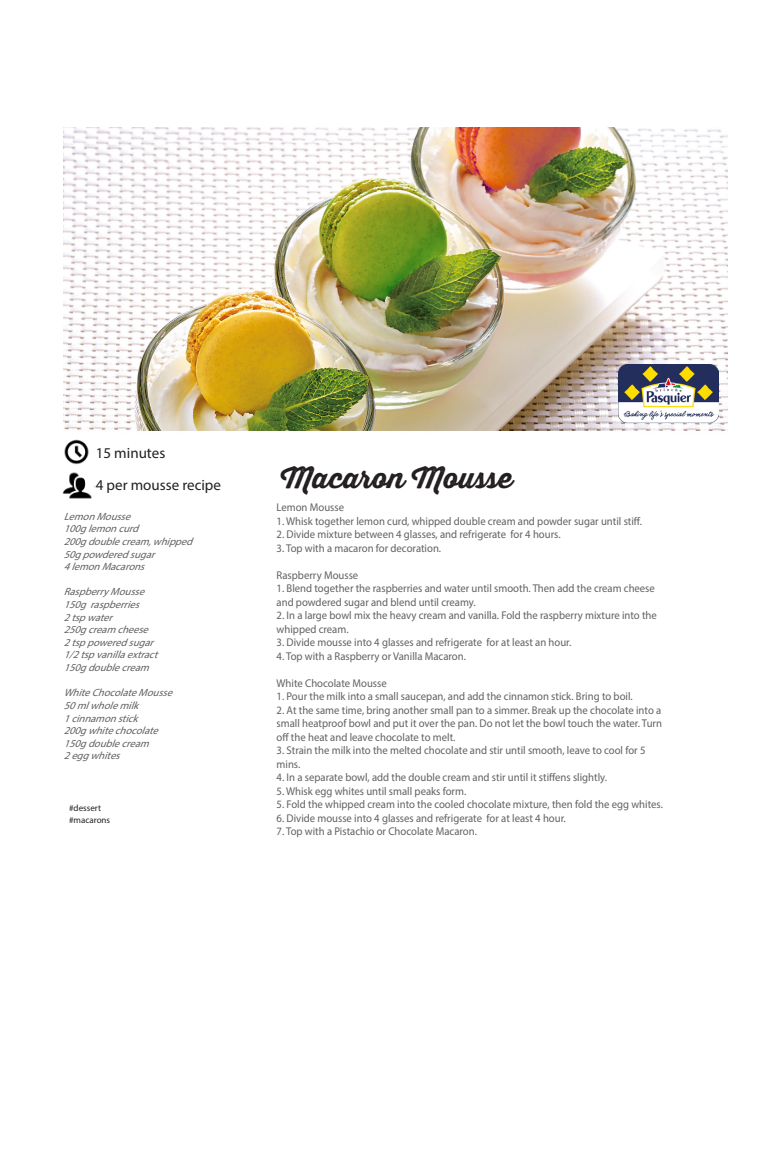
<style>
.page{position:relative;width:783px;height:1153px;background:#fff}
.page>*{position:absolute;margin:0;border:0;box-sizing:border-box;transform-origin:0 0}
.t1{font:28.5px "Thirsty Rough Bol";color:#231f20}
.t2{font:15px "Myriad Pro";color:#231f20}
.t3{font:11.25px/13.5px "Myriad Pro";color:#616164;scale:.95 1}
.t4{font:italic 10.5px/12.6px "Myriad Pro";color:#616164}
.t5{font:9px "Myriad Pro";color:#231f20}
</style>
<div class="page">
<img style="left:64px;top:128px;width:663px;height:303px">
<img style="left:64px;top:439px;width:25px;height:26px">
<img style="left:62px;top:472px;width:33px;height:27px">
<img style="left:618px;top:365px;width:100px;height:57px">
<p class="t2" style="left:96px;top:443px;width:71px">15 minutes</p>
<p class="t2" style="left:96px;top:476px;width:127px">4 per mousse recipe</p>
<p class="t4" style="left:64px;top:509px;width:134px">LemonMousse<br>100glemoncurd<br>200gdoublecream,whipped<br>50gpowderedsugar<br>4lemonMacarons</p>
<p class="t4" style="left:64px;top:585px;width:100px">RaspberryMousse<br>150graspberries<br>2tspwater<br>250gcream cheese<br>2tsppoweredsugar<br>1/2tspvanillaextract<br>150gdoublecream</p>
<p class="t4" style="left:64px;top:686px;width:114px">WhiteChocolateMousse<br>50mlwholemilk<br>1cinnamonstick<br>200gwhitechocolate<br>150gdoublecream<br>2eggwhites</p>
<p class="t5" style="left:69px;top:802px;width:33px">#dessert</p>
<p class="t5" style="left:69px;top:813px;width:43px">#macarons</p>
<p class="t1" style="left:281px;top:456px;width:233px">Macaron Mousse</p>
<p class="t3" style="left:276px;top:500px;width:73px">Lemon Mousse</p>
<p class="t3" style="left:276px;top:514px;width:386px">1. Whisk together lemon curd, whipped double cream and powder sugar until stiff.</p>
<p class="t3" style="left:276px;top:527px;width:300px">2. Divide mixture between 4 glasses, and refrigerate for 4 hours.</p>
<p class="t3" style="left:276px;top:541px;width:175px">3. Top with a macaron for decoration.</p>
<p class="t3" style="left:276px;top:568px;width:87px">Raspberry Mousse</p>
<p class="t3" style="left:276px;top:581px;width:399px">1. Blend together the raspberries and water until smooth. Then add the cream cheese and powdered sugar and blend until creamy.</p>
<p class="t3" style="left:276px;top:608px;width:402px">2. In a large bowl mix the heavy cream and vanilla. Fold the raspberry mixture into the whipped cream.</p>
<p class="t3" style="left:276px;top:635px;width:312px">3. Divide mousse into 4 glasses and refrigerate for at least an hour.</p>
<p class="t3" style="left:276px;top:649px;width:201px">4. Top with a Raspberry or Vanilla Macaron.</p>
<p class="t3" style="left:276px;top:676px;width:117px">White Chocolate Mousse</p>
<p class="t3" style="left:276px;top:689px;width:376px">1. Pour the milk into a small saucepan, and add the cinnamon stick. Bring to boil.</p>
<p class="t3" style="left:276px;top:703px;width:407px;text-align:justify">2. At the same time, bring another small pan to a simmer. Break up the chocolate into a small heatproof bowl and put it over the pan. Do not let the bowl touch the water. Turn off the heat and leave chocolate to melt.</p>
<p class="t3" style="left:276px;top:743px;width:390px">3. Strain the milk into the melted chocolate and stir until smooth, leave to cool for 5 mins.</p>
<p class="t3" style="left:276px;top:770px;width:349px">4. In a separate bowl, add the double cream and stir until it stiffens slightly.</p>
<p class="t3" style="left:276px;top:784px;width:201px">5. Whisk egg whites until small peaks form.</p>
<p class="t3" style="left:276px;top:797px;width:408px">5. Fold the whipped cream into the cooled chocolate mixture, then fold the egg whites.</p>
<p class="t3" style="left:276px;top:811px;width:306px">6. Divide mousse into 4 glasses and refrigerate for at least 4 hour.</p>
<p class="t3" style="left:276px;top:824px;width:212px">7. Top with a Pistachio or Chocolate Macaron.</p>
</div>
